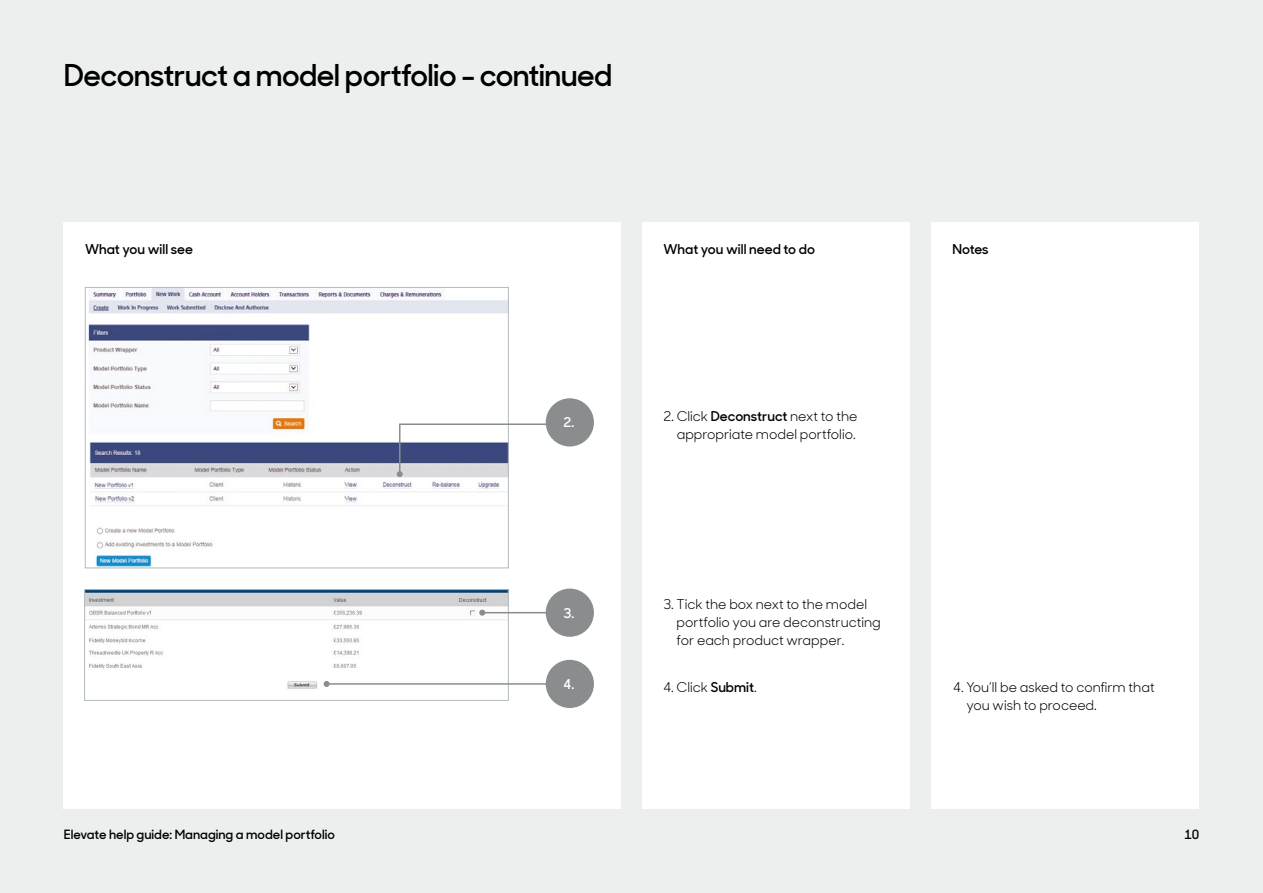
<style>
.page{position:relative;width:1263px;height:893px;background:#edeeee}
.page>*{position:absolute;margin:0;border:0;box-sizing:border-box;transform-origin:0 0}
.t1{font:600 30px "Sharp Sans Display No 1";letter-spacing:-.02em;color:#000}
.t2{font:13.5px/18px "Sharp Sans Display No 1";color:#000}
.t3{font:600 13.5px "Sharp Sans Display No 1";color:#000}
.t4{font:600 13.5px "Sharp Sans Display No 1";color:#fff}
.t5{font:600 12.75px "Sharp Sans Display No 1";color:#000}
.s1{font-weight:600}
</style>
<div class="page">
<div style="left:64px;top:222px;width:557px;height:587px;background:#fff"></div>
<div style="left:642px;top:222px;width:268px;height:587px;background:#fff"></div>
<div style="left:931px;top:222px;width:268px;height:587px;background:#fff"></div>
<img style="left:88px;top:289px;width:418px;height:277px">
<div style="left:85px;top:287px;width:423px;height:281px;border:1px solid #b2babf"></div>
<div style="left:546px;top:398px;width:48px;height:48px;background:#898d8d;border-radius:50%"></div>
<img style="left:86px;top:591px;width:420px;height:98px">
<div style="left:84px;top:589px;width:424px;height:112px;border:1px solid #b2babf"></div>
<svg style="left:397px;top:423px;width:157px;height:54px"></svg>
<hr style="left:482px;top:612px;width:67px;height:1px;background:#898d8d">
<svg style="left:479px;top:610px;width:6px;height:6px"></svg>
<div style="left:546px;top:589px;width:48px;height:48px;background:#898d8d;border-radius:50%"></div>
<div style="left:546px;top:660px;width:48px;height:48px;background:#898d8d;border-radius:50%"></div>
<hr style="left:327px;top:683px;width:222px;height:2px;background:#898d8d">
<svg style="left:324px;top:681px;width:6px;height:6px"></svg>
<h1 class="t1" style="left:64px;top:52px;width:550px">Deconstruct a model portfolio - continued</h1>
<p class="t3" style="left:85px;top:238px;width:110px">What you will see</p>
<p class="t3" style="left:663px;top:238px;width:153px">What you will need to do</p>
<p class="t3" style="left:952px;top:238px;width:38px">Notes</p>
<p class="t4" style="left:564px;top:412px;width:12px">2.</p>
<p class="t4" style="left:564px;top:602px;width:12px">3.</p>
<p class="t4" style="left:564px;top:674px;width:12px">4.</p>
<p class="t2" style="left:663px;top:406px;width:196px;text-align:right">2. Click <span class="s1">Deconstruct</span> next to the appropriate model portfolio.</p>
<p class="t2" style="left:677px;top:594px;width:206px;text-indent:-13px">3. Tick the box next to the model portfolio you are deconstructing for each product wrapper.</p>
<p class="t2" style="left:663px;top:677px;width:95px">4. Click <span class="s1">Submit</span>.</p>
<p class="t2" style="left:966px;top:677px;width:190px;text-indent:-13px">4. You’ll be asked to confirm that you wish to proceed.</p>
<p class="t5" style="left:64px;top:824px;width:273px">Elevate help guide: Managing a model portfolio</p>
<p class="t5" style="left:1184px;top:824px;width:16px">10</p>
</div>
